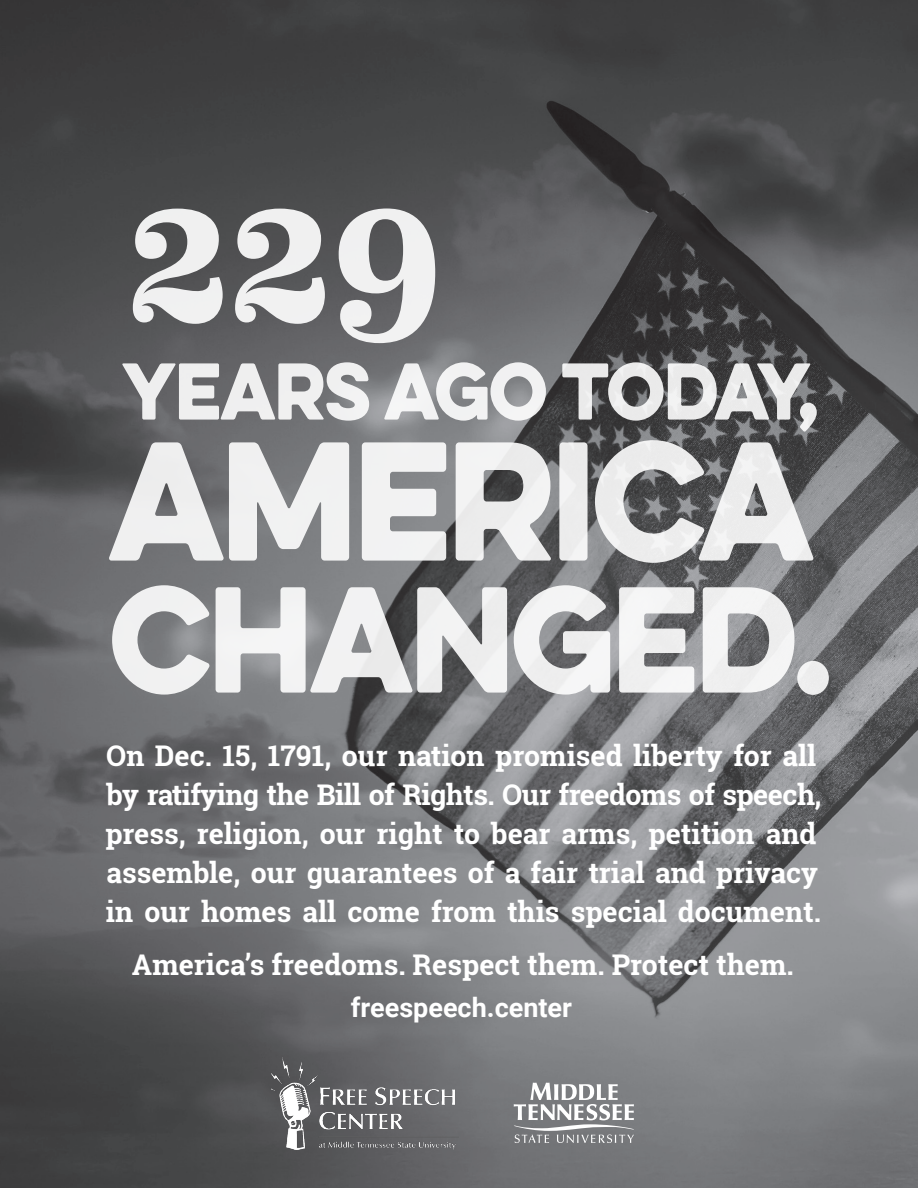
<style>
.page{position:relative;width:918px;height:1188px;background:#fff}
.page>*{position:absolute;margin:0;border:0;box-sizing:border-box;transform-origin:0 0}
.t1{font:151.5px "Eveleth Clean";letter-spacing:-.03em;color:#fff;scale:.93 1}
.t2{font:135px "Eveleth Clean";letter-spacing:-.03em;color:#fff;scale:.93 1}
.t3{font:72px "Eveleth Clean";letter-spacing:-.02em;color:#fff;scale:.93 1}
.t4{font:700 28.5px/39px "Roboto Slab";color:#fff}
.t5{font:700 27px "Roboto";color:#fff}
</style>
<div class="page">
<img style="left:0;top:0;width:918px;height:1188px">
<svg style="left:514px;top:1083px;width:120px;height:60px"></svg>
<img style="left:271px;top:1057px;width:187px;height:92px">
<svg style="left:133px;top:208px;width:302px;height:135px"></svg>
<h3 class="t3" style="left:122px;top:336px;width:752px">YEARS AGO TODAY,</h3>
<h1 class="t1" style="left:108px;top:385px;width:761px">AMERICA</h1>
<h2 class="t2" style="left:109px;top:536px;width:780px">CHANGED.</h2>
<p class="t4" style="left:105px;top:736px;width:718px">On Dec. 15, 1791, our nation promised liberty for all by ratifying the Bill of Rights. Our freedoms of speech, press, religion, our right to bear arms, petition and assemble, our guarantees of a fair trial and privacy in our homes all come from this special document.</p>
<p class="t4" style="left:132px;top:945px;width:663px">America’s freedoms. Respect them. Protect them.</p>
<p class="t5" style="left:351px;top:988px;width:223px">freespeech.center</p>
</div>
